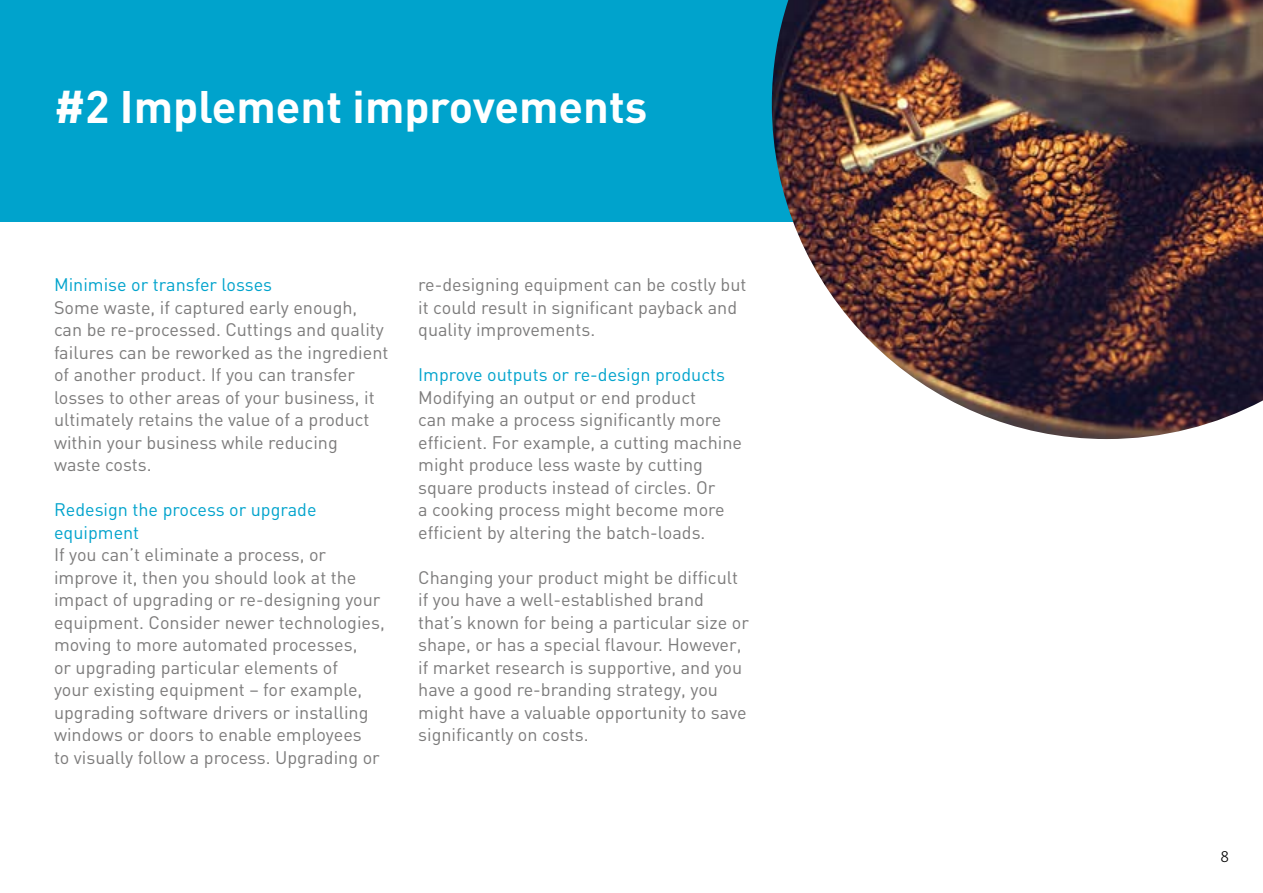
<style>
.page{position:relative;width:1263px;height:893px;background:#fff}
.page>*{position:absolute;margin:0;border:0;box-sizing:border-box;transform-origin:0 0}
.t1{font:700 45px "DIN";color:#fff}
.t2{font:18px/22.5px "DIN";color:#7c7b7b}
.t3{font:18px/22.5px "DIN";color:#00a3cc}
.t4{font:300 15px "FS Me";color:#000}
</style>
<div class="page">
<div style="left:0;top:0;width:1263px;height:221px;background:#00a3cc"></div>
<img style="left:772px;top:0;width:491px;height:439px">
<h1 class="t1" style="left:54px;top:78px;width:595px">#2 Implement improvements</h1>
<p class="t3" style="left:54px;top:273px;width:220px">Minimise or transfer losses</p>
<p class="t2" style="left:54px;top:295px;width:336px">Some waste, if captured early enough, can be re-processed. Cuttings and quality failures can be reworked as the ingredient of another product. If you can transfer losses to other areas of your business, it ultimately retains the value of a product within your business while reducing waste costs.</p>
<p class="t3" style="left:54px;top:498px;width:264px">Redesign the process or upgrade equipment</p>
<p class="t2" style="left:54px;top:543px;width:332px">If you can’t eliminate a process, or improve it, then you should look at the impact of upgrading or re-designing your equipment. Consider newer technologies, moving to more automated processes,<br>or upgrading particular elements of<br>your existing equipment – for example, upgrading software drivers or installing windows or doors to enable employees<br>to visually follow a process. Upgrading or</p>
<p class="t2" style="left:418px;top:273px;width:330px">re-designing equipment can be costly but it could result in significant payback and quality improvements.</p>
<p class="t3" style="left:418px;top:363px;width:308px">Improve outputs or re-design products</p>
<p class="t2" style="left:418px;top:385px;width:325px">Modifying an output or end product<br>can make a process significantly more efficient. For example, a cutting machine might produce less waste by cutting square products instead of circles. Or<br>a cooking process might become more efficient by altering the batch-loads.</p>
<p class="t2" style="left:418px;top:565px;width:332px">Changing your product might be difficult if you have a well-established brand that’s known for being a particular size or shape, or has a special flavour. However, if market research is supportive, and you have a good re-branding strategy, you might have a valuable opportunity to save significantly on costs.</p>
<p class="t4" style="left:1220px;top:848px;width:10px">8</p>
</div>
